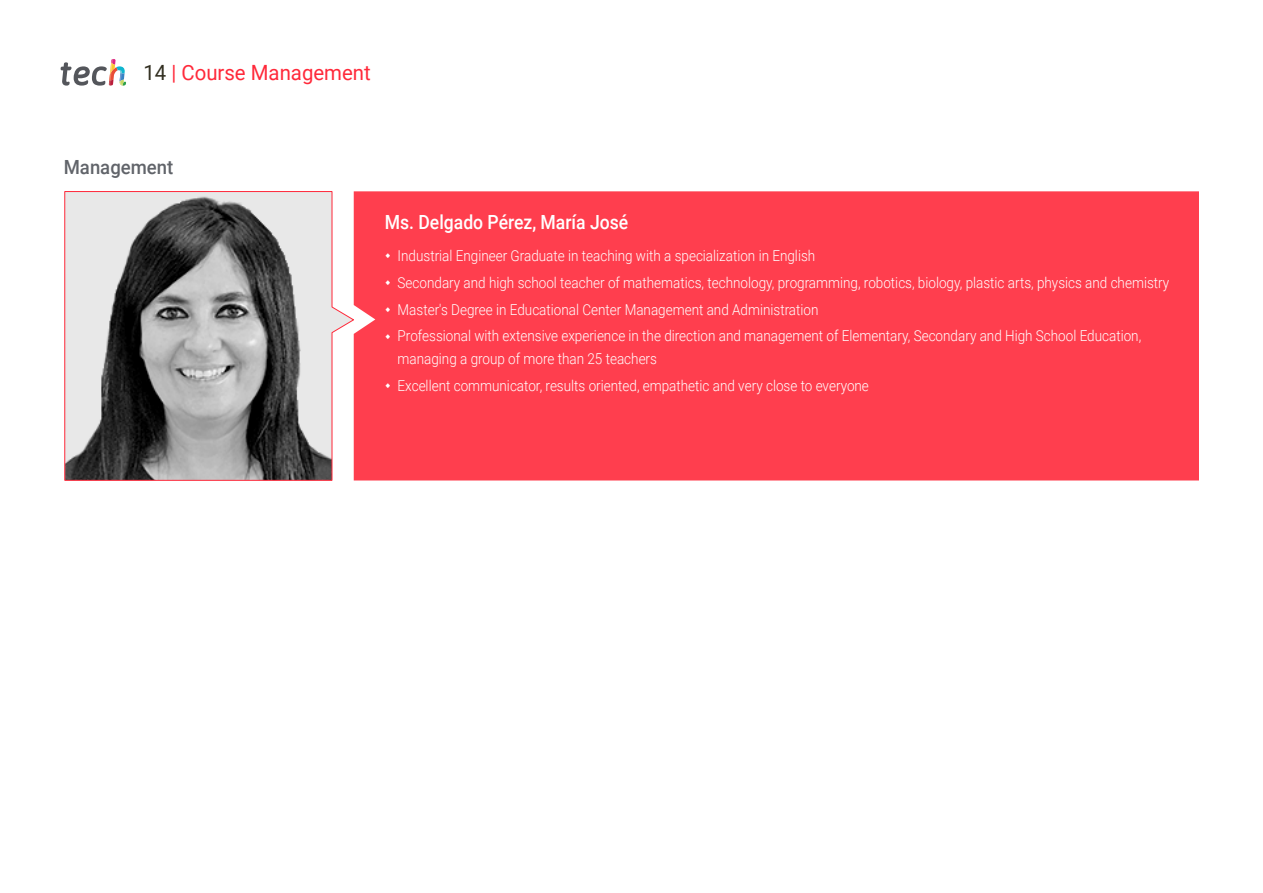
<style>
.page{position:relative;width:1263px;height:893px;background:#fff}
.page>*{position:absolute;margin:0;border:0;box-sizing:border-box;transform-origin:0 0}
.t1{font:21px "Roboto";color:#ff293a}
.t2{font:500 19.5px "Roboto";color:#fff;scale:.9 1}
.t3{font:500 19.5px "Roboto";color:#61646a;scale:.95 1}
.t4{font:300 15px/26.7px "Roboto";color:#fff;scale:.9 1}
.s1{color:#312e20}
</style>
<div class="page">
<svg style="left:61px;top:59px;width:65px;height:27px"></svg>
<div style="left:354px;top:191px;width:845px;height:289px;background:#ff3e4e"></div>
<svg style="left:64px;top:191px;width:290px;height:290px;background:#9a9797"></svg>
<svg style="left:386px;top:254px;width:4px;height:5px"></svg>
<svg style="left:386px;top:280px;width:4px;height:5px"></svg>
<svg style="left:386px;top:307px;width:4px;height:5px"></svg>
<svg style="left:386px;top:334px;width:4px;height:5px"></svg>
<svg style="left:386px;top:383px;width:4px;height:5px"></svg>
<h1 class="t1" style="left:144px;top:57px;width:229px"><span class="s1">14</span> | Course Management</h1>
<h2 class="t3" style="left:64px;top:154px;width:117px">Management</h2>
<h2 class="t2" style="left:385px;top:209px;width:272px">Ms. Delgado Pérez, María José</h2>
<p class="t4" style="left:398px;top:242px;width:859px">Industrial Engineer Graduate in teaching with a specialization in English<br>Secondary and high school teacher of mathematics, technology, programming, robotics, biology, plastic arts, physics and chemistry Master's Degree in Educational Center Management and Administration<br>Professional with extensive experience in the direction and management of Elementary, Secondary and High School Education,</p>
<p class="t4" style="left:398px;top:345px;width:525px">managing a group of more than 25 teachers<br>Excellent communicator, results oriented, empathetic and very close to everyone</p>
</div>
